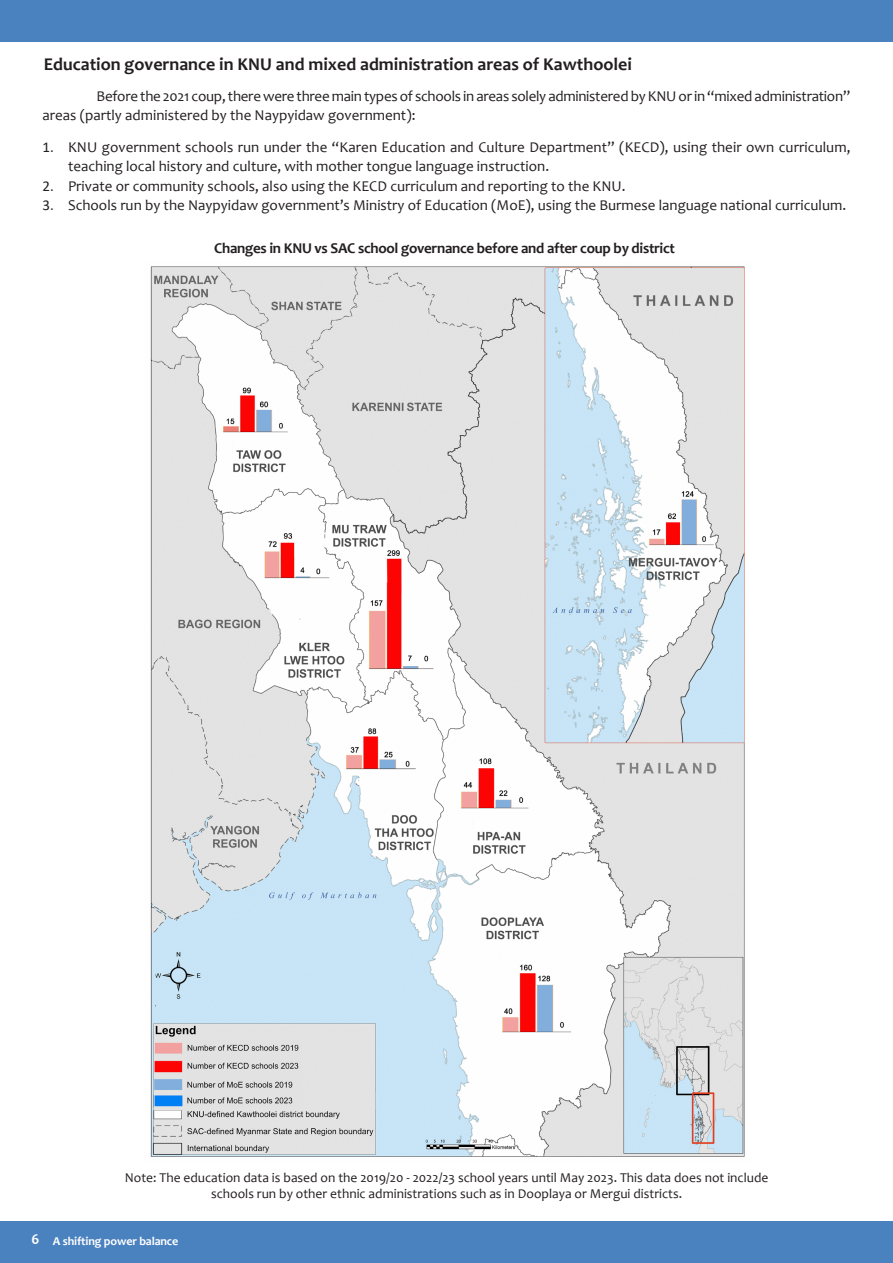
<style>
.page{position:relative;width:893px;height:1263px;background:#fff}
.page>*{position:absolute;margin:0;border:0;box-sizing:border-box;transform-origin:0 0}
.t1{font:700 18px "Candara";color:#231f20}
.t2{font:15px/19.5px "Candara";color:#231f20}
.t3{font:15px/19.5px "Candara";letter-spacing:-.02em;color:#231f20}
.t4{font:700 15px "Candara";letter-spacing:-.02em;color:#231f20}
.t5{font:13.5px/16.2px "Candara";color:#231f20;text-align:center}
.t6{font:700 12px "Candara";letter-spacing:-.01em;color:#fff}
.s1{font-family:"Calibri"}
.s2{font-size:15px}
</style>
<div class="page">
<div style="left:0;top:1221px;width:893px;height:42px;background:#4a81bf"></div>
<div style="left:0;top:0;width:893px;height:42px;background:#4a81bf"></div>
<img style="left:150px;top:266px;width:595px;height:891px">
<p class="t1" style="left:44px;top:53px;width:590px">Education governance in KNU and mixed administration areas of Kawthoolei</p>
<p class="t3" style="left:43px;top:86px;width:809px;text-indent:54px">Before the 2021 coup, there were three main types of schools in areas solely administered by KNU or in “mixed administration” areas (partly administered by the Naypyidaw government):</p>
<p class="t2" style="left:68px;top:137px;width:784px;text-indent:-26px"><span class="s1">1.</span> KNU government schools run under the “Karen Education and Culture Department” (KECD), using their own curriculum, teaching local history and culture, with mother tongue language instruction.</p>
<p class="t2" style="left:43px;top:176px;width:585px"><span class="s1">2.</span> Private or community schools, also using the KECD curriculum and reporting to the KNU.</p>
<p class="t2" style="left:43px;top:195px;width:805px"><span class="s1">3.</span> Schools run by the Naypyidaw government’s Ministry of Education (MoE), using the Burmese language national curriculum.</p>
<p class="t4" style="left:214px;top:238px;width:462px">Changes in KNU vs SAC school governance before and after coup by district</p>
<p class="t5" style="left:125px;top:1169px;width:645px">Note: The education data is based on the 2019/20 - 2022/23 school years until May 2023. This data does not include schools run by other ethnic administrations such as in Dooplaya or Mergui districts.</p>
<p class="t6" style="left:32px;top:1234px;width:148px"><span class="s2">6</span> A shifting power balance</p>
</div>
